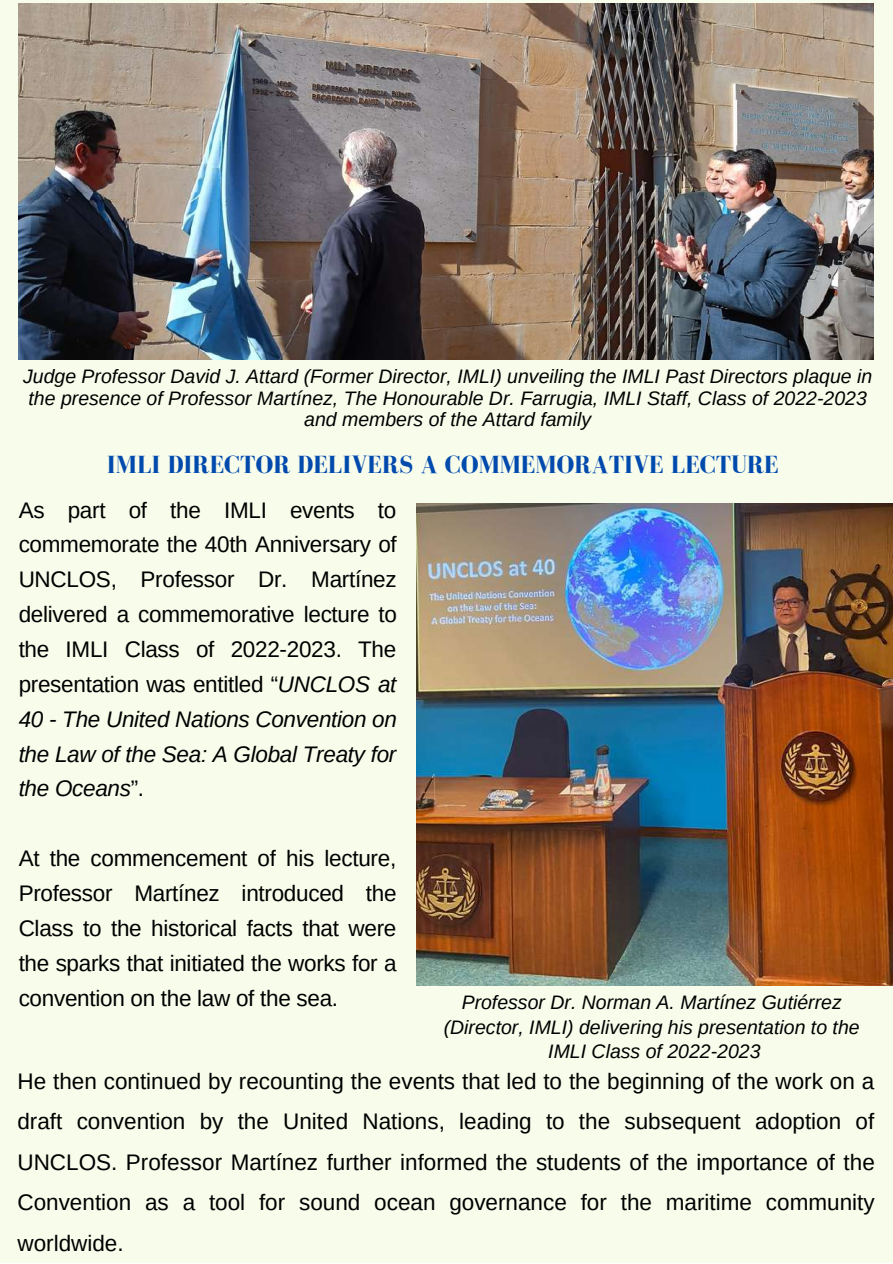
<style>
.page{position:relative;width:893px;height:1264px;background:#fff}
.page>*{position:absolute;margin:0;border:0;box-sizing:border-box;transform-origin:0 0}
.t1{font:700 25.5px "Bodoni FLF";color:#004aad}
.t2{font:22.5px/34.8px "Arimo";letter-spacing:-.015em;color:#000;text-align:justify}
.t3{font:italic 19.5px/21.3px "Arimo";color:#000;text-align:center}
.s1{font-style:italic}
</style>
<div class="page">
<div style="left:0;top:0;width:892px;height:1262px;background:#f8fceb"></div>
<img style="left:416px;top:503px;width:476px;height:482px">
<img style="left:19px;top:3px;width:854px;height:356px">
<p class="t3" style="left:23px;top:366px;width:850px">Judge Professor David J. Attard (Former Director, IMLI) unveiling the IMLI Past Directors plaque in the presence of Professor Martínez, The Honourable Dr. Farrugia, IMLI Staff, Class of 2022-2023 and members of the Attard family</p>
<p class="t1" style="left:107px;top:451px;width:673px">IMLI DIRECTOR DELIVERS A COMMEMORATIVE LECTURE</p>
<p class="t2" style="left:19px;top:492px;width:380px">As part of the IMLI events to commemorate the 40th Anniversary of UNCLOS, Professor Dr. Martínez delivered a commemorative lecture to the IMLI Class of 2022-2023. The presentation was entitled “<span class="s1">UNCLOS at 40 - The United Nations Convention on the Law of the Sea: A Global Treaty for the Oceans</span>”.</p>
<p class="t2" style="left:19px;top:841px;width:379px">At the commencement of his lecture, Professor Martínez introduced the Class to the historical facts that were the sparks that initiated the works for a convention on the law of the sea.</p>
<p class="t3" style="left:443px;top:989px;width:417px;line-height:24.8px">Professor Dr. Norman A. Martínez Gutiérrez (Director, IMLI) delivering his presentation to the<br>IMLI Class of 2022-2023</p>
<p class="t2" style="left:17px;top:1060px;width:858px;line-height:40.5px">He then continued by recounting the events that led to the beginning of the work on a draft convention by the United Nations, leading to the subsequent adoption of UNCLOS. Professor Martínez further informed the students of the importance of the Convention as a tool for sound ocean governance for the maritime community worldwide.</p>
</div>
